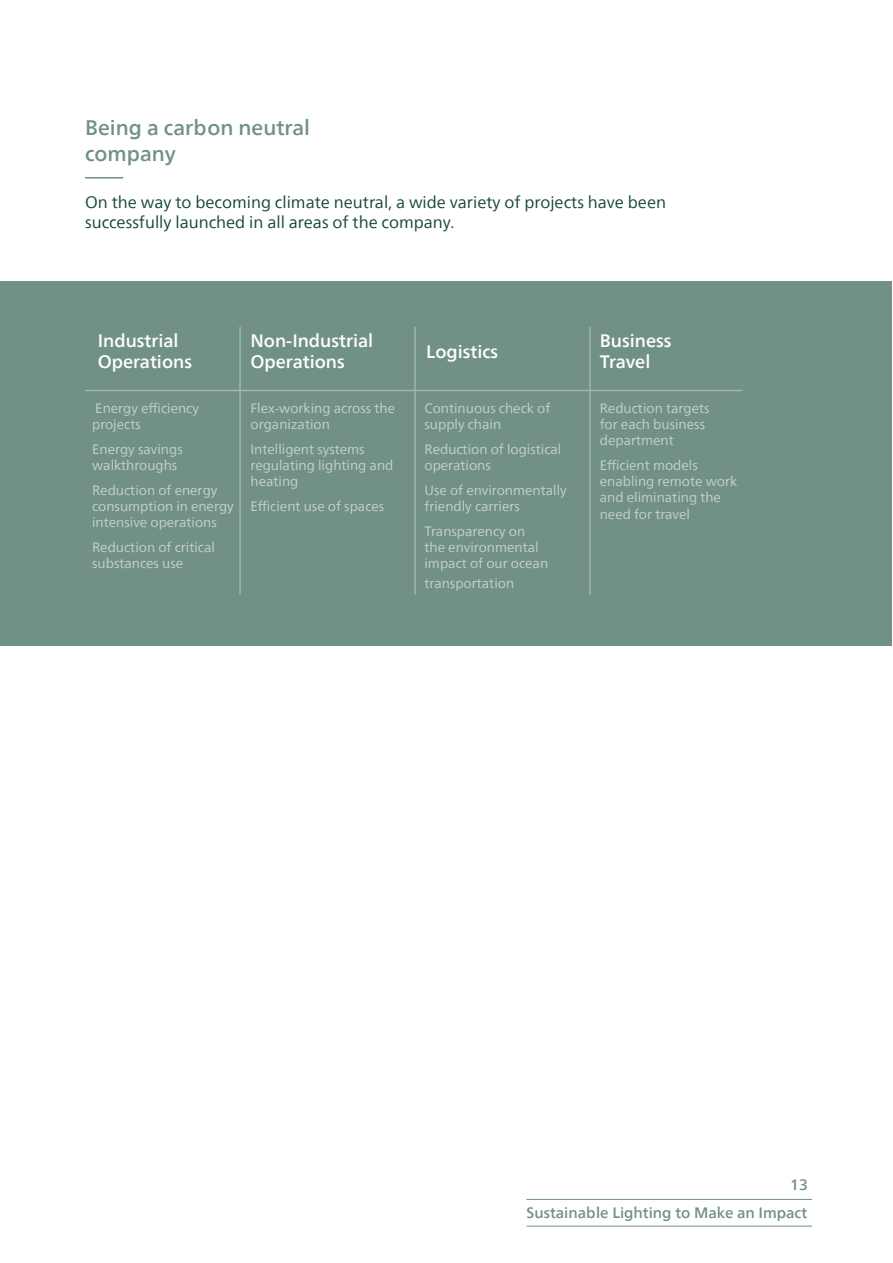
<style>
.page{position:relative;width:893px;height:1263px;background:#fff}
.page>*{position:absolute;margin:0;border:0;box-sizing:border-box;transform-origin:0 0}
.t1{font:500 21px/25.2px "Neue Frutiger World";color:#729186}
.t2{font:500 18px/21.6px "Neue Frutiger World";color:#fff}
.t3{font:16.5px/19.8px "Neue Frutiger World";color:#144835}
.t4{font:500 15px "Neue Frutiger World";color:#729186}
.t5{font:13.5px/16.2px "Neue Frutiger World";color:#c4d1cd}
</style>
<div class="page">
<hr style="left:526px;top:1199px;width:286px;height:1px;background:#729186">
<hr style="left:526px;top:1226px;width:286px;height:1px;background:#729186">
<div style="left:1px;top:282px;width:891px;height:364px;background:#729186"></div>
<hr style="left:85px;top:177px;width:38px;height:1px;background:#729186">
<hr style="left:85px;top:390px;width:657px;height:1px;background:#a1b6ae">
<hr style="left:239px;top:327px;width:2px;height:268px;background:#a1b6ae">
<hr style="left:414px;top:327px;width:2px;height:268px;background:#a1b6ae">
<hr style="left:589px;top:327px;width:2px;height:268px;background:#a1b6ae">
<p class="t1" style="left:85px;top:116px;width:226px">Being a carbon neutral company</p>
<p class="t3" style="left:85px;top:192px;width:582px">On the way to becoming climate neutral, a wide variety of projects have been successfully launched in all areas of the company.</p>
<p class="t2" style="left:98px;top:330px;width:96px">Industrial<br>Operations</p>
<p class="t5" style="left:92px;top:400px;width:108px">Energy efficiency projects</p>
<p class="t5" style="left:92px;top:441px;width:92px">Energy savings walkthroughs</p>
<p class="t5" style="left:92px;top:482px;width:143px">Reduction of energy consumption in energy intensive operations</p>
<p class="t5" style="left:92px;top:539px;width:124px">Reduction of critical substances use</p>
<p class="t2" style="left:250px;top:330px;width:124px">Non-Industrial<br>Operations</p>
<p class="t2" style="left:600px;top:330px;width:73px">Business<br>Travel</p>
<p class="t2" style="left:426px;top:341px;width:73px">Logistics</p>
<p class="t5" style="left:250px;top:400px;width:146px">Flex-working across the organization</p>
<p class="t5" style="left:250px;top:441px;width:144px">Intelligent systems regulating lighting and heating</p>
<p class="t5" style="left:250px;top:498px;width:135px">Efficient use of spaces</p>
<p class="t5" style="left:424px;top:400px;width:127px">Continuous check of supply chain</p>
<p class="t5" style="left:424px;top:441px;width:138px">Reduction of logistical operations</p>
<p class="t5" style="left:424px;top:482px;width:144px">Use of environmentally friendly carriers</p>
<p class="t5" style="left:424px;top:523px;width:125px">Transparency on the environmental impact of our ocean</p>
<p class="t5" style="left:424px;top:575px;width:91px">transportation</p>
<p class="t5" style="left:600px;top:400px;width:111px">Reduction targets for each business department</p>
<p class="t5" style="left:600px;top:457px;width:139px">Efficient models enabling remote work and eliminating the need for travel</p>
<p class="t4" style="left:790px;top:1172px;width:19px">13</p>
<p class="t4" style="left:526px;top:1200px;width:282px">Sustainable Lighting to Make an Impact</p>
</div>
